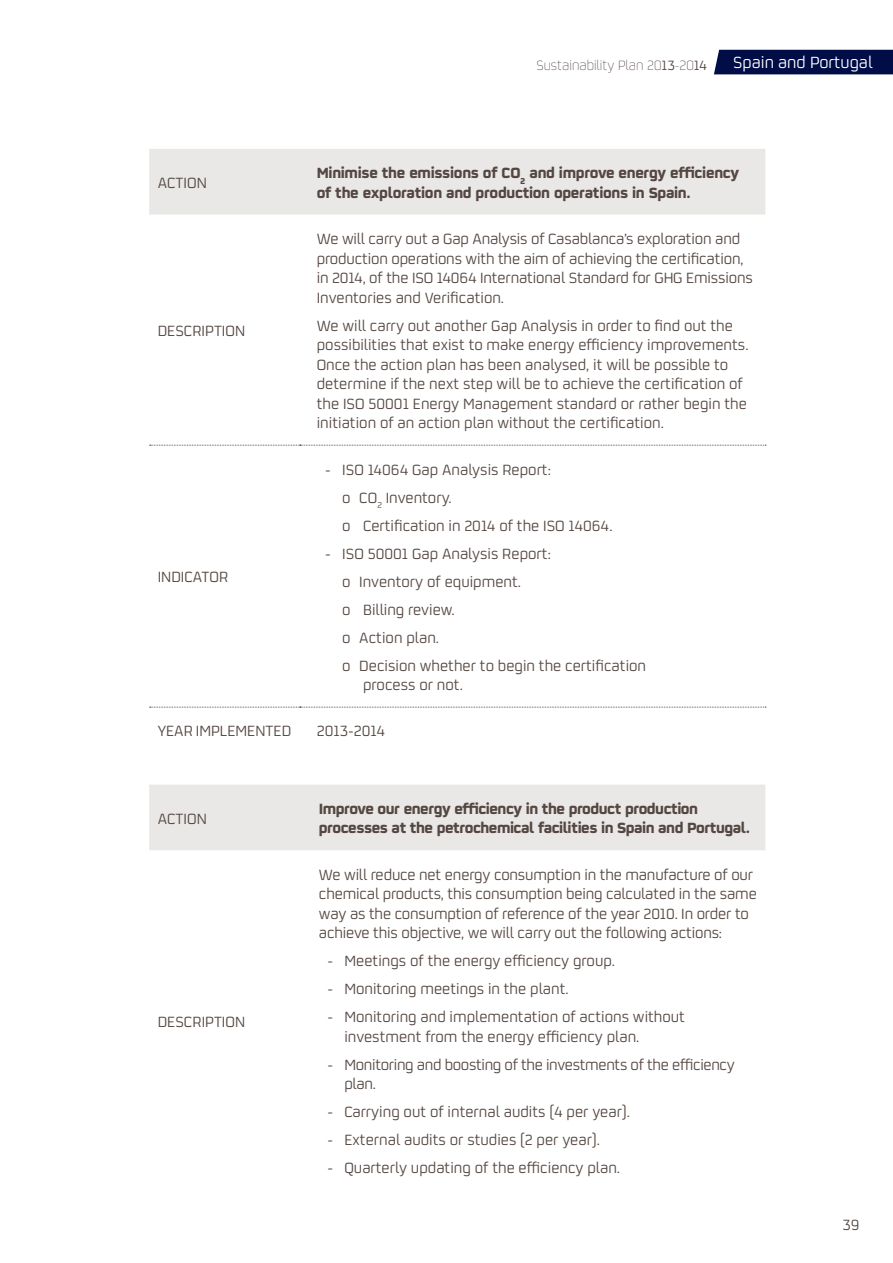
<style>
.page{position:relative;width:893px;height:1263px;background:#fff}
.page>*{position:absolute;margin:0;border:0;box-sizing:border-box;transform-origin:0 0}
.t1{font:18px "Repsol";color:#fff}
.t2{font:16.5px/19.5px "Repsol";color:#544640}
.t3{font:700 16.5px/19.5px "Repsol";letter-spacing:-.03em;color:#544640}
.t4{font:16.5px/19.5px "Repsol";letter-spacing:-.02em;color:#544640}
.t5{font:300 15px "Repsol";color:#544640}
.s1{font-weight:400}
</style>
<div class="page">
<div style="left:714px;top:50px;width:179px;height:24px;background:#000d46"></div>
<div style="left:149px;top:149px;width:616px;height:66px;background:#e9e8e6"></div>
<svg style="left:150px;top:445px;width:616px;height:1px"></svg>
<svg style="left:150px;top:707px;width:616px;height:1px"></svg>
<div style="left:149px;top:784px;width:616px;height:66px;background:#e9e8e6"></div>
<p class="t5" style="left:536px;top:55px;width:172px">Sustainability Plan 20<span class="s1">13</span>-20<span class="s1">14</span></p>
<p class="t1" style="left:733px;top:50px;width:141px">Spain and Portugal</p>
<p class="t2" style="left:158px;top:172px;width:51px">ACTION</p>
<p class="t3" style="left:317px;top:161px;width:424px">Minimise the emissions of CO<sub>2</sub> and improve energy efficiency of the exploration and production operations in Spain.</p>
<p class="t2" style="left:158px;top:320px;width:89px">DESCRIPTION</p>
<p class="t2" style="left:158px;top:566px;width:72px">INDICATOR</p>
<p class="t2" style="left:317px;top:228px;width:437px">We will carry out a Gap Analysis of Casablanca’s exploration and production operations with the aim of achieving the certification, in 2014, of the ISO 14064 International Standard for GHG Emissions Inventories and Verification.</p>
<p class="t2" style="left:317px;top:315px;width:433px">We will carry out another Gap Analysis in order to find out the possibilities that exist to make energy efficiency improvements.<br>Once the action plan has been analysed, it will be possible to determine if the next step will be to achieve the certification of the ISO 50001 Energy Management standard or rather begin the initiation of an action plan without the certification.</p>
<p class="t2" style="left:342px;top:454px;width:272px;line-height:28px;text-indent:-17px">- ISO 14064 Gap Analysis Report:<br>o CO<sub>2</sub> Inventory.<br>o Certification in 2014 of the ISO 14064.</p>
<p class="t2" style="left:342px;top:538px;width:305px;line-height:28px;text-indent:-17px">- ISO 50001 Gap Analysis Report:<br>o Inventory of equipment.<br>o Billing review.<br>o Action plan.<br>o Decision whether to begin the certification</p>
<p class="t2" style="left:363px;top:674px;width:101px">process or not.</p>
<p class="t2" style="left:158px;top:720px;width:135px">YEAR IMPLEMENTED</p>
<p class="t2" style="left:317px;top:720px;width:70px">2013-2014</p>
<p class="t2" style="left:158px;top:808px;width:51px">ACTION</p>
<p class="t3" style="left:319px;top:797px;width:433px">Improve our energy efficiency in the product production processes at the petrochemical facilities in Spain and Portugal.</p>
<p class="t2" style="left:158px;top:1010px;width:89px">DESCRIPTION</p>
<p class="t2" style="left:319px;top:864px;width:439px">We will reduce net energy consumption in the manufacture of our chemical products, this consumption being calculated in the same way as the consumption of reference of the year 2010. In order to achieve this objective, we will carry out the following actions:</p>
<p class="t2" style="left:327px;top:950px;width:289px">- Meetings of the energy efficiency group.</p>
<p class="t2" style="left:327px;top:978px;width:243px">- Monitoring meetings in the plant.</p>
<p class="t2" style="left:344px;top:1006px;width:342px;text-indent:-17px">- Monitoring and implementation of actions without investment from the energy efficiency plan.</p>
<p class="t4" style="left:344px;top:1054px;width:392px;text-indent:-17px">- Monitoring and boosting of the investments of the efficiency plan.</p>
<p class="t2" style="left:327px;top:1101px;width:304px">- Carrying out of internal audits (4 per year).</p>
<p class="t2" style="left:327px;top:1129px;width:274px">- External audits or studies (2 per year).</p>
<p class="t2" style="left:327px;top:1157px;width:294px">- Quarterly updating of the efficiency plan.</p>
<p class="t2" style="left:842px;top:1214px;width:19px">39</p>
</div>
